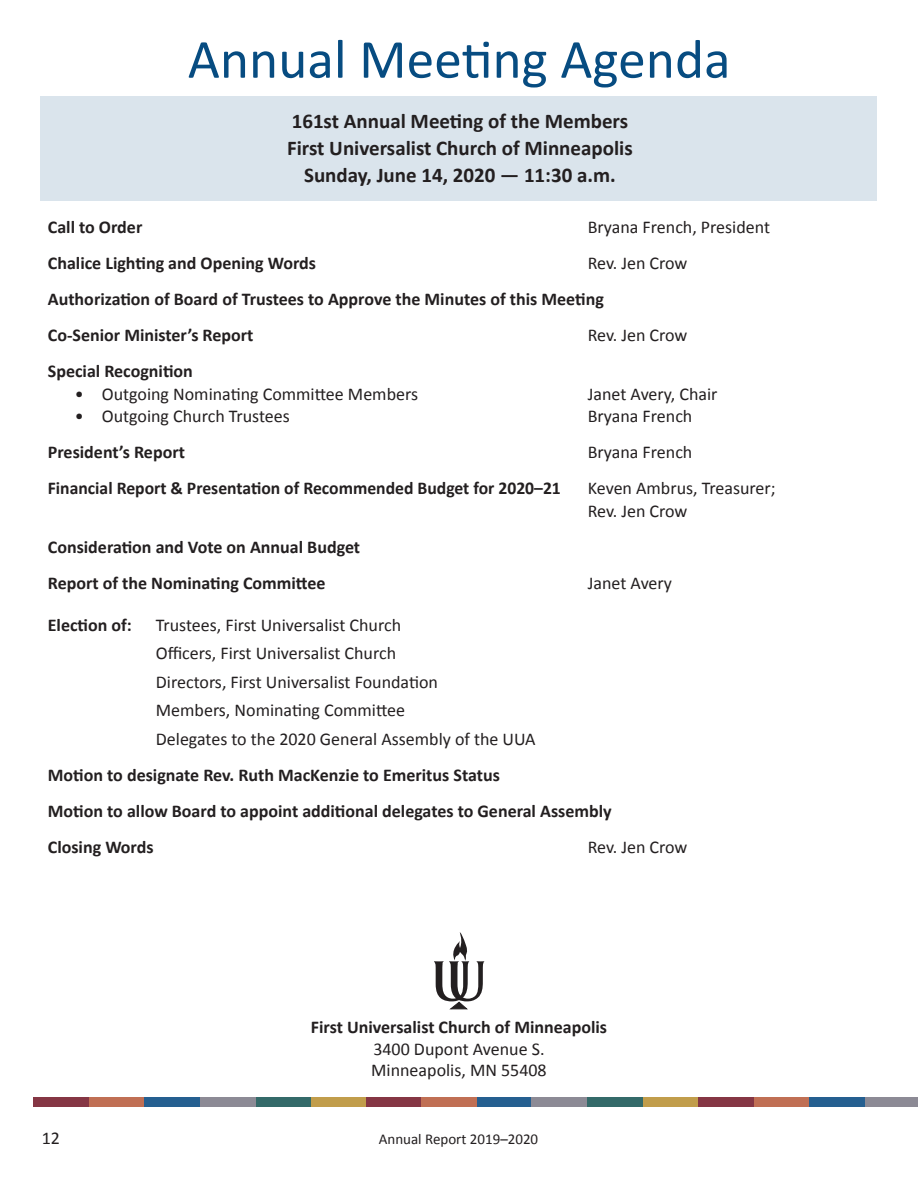
<style>
.page{position:relative;width:918px;height:1188px;background:#fff}
.page>*{position:absolute;margin:0;border:0;box-sizing:border-box;transform-origin:0 0}
.t1{font:55.5px "Calibri";color:#074c81}
.t2{font:700 21px/27px "Calibri";color:#231f20;text-align:center}
.t3{font:700 18px/36px "Calibri";color:#231f20}
.t4{font:18px/28.5px "Calibri";color:#231f20}
.t5{font:15px "Calibri";color:#231f20}
</style>
<div class="page">
<svg style="left:434px;top:932px;width:51px;height:77px"></svg>
<div style="left:40px;top:96px;width:837px;height:105px;background:#dae4ec"></div>
<div style="left:642px;top:1098px;width:56px;height:9px;background:#c19d4b"></div>
<div style="left:754px;top:1098px;width:55px;height:9px;background:#c06f54"></div>
<div style="left:311px;top:1098px;width:56px;height:9px;background:#c19d4b"></div>
<div style="left:477px;top:1098px;width:55px;height:9px;background:#255f90"></div>
<div style="left:532px;top:1098px;width:55px;height:9px;background:#8c8a95"></div>
<div style="left:587px;top:1098px;width:56px;height:9px;background:#346a69"></div>
<div style="left:367px;top:1098px;width:55px;height:9px;background:#853644"></div>
<div style="left:421px;top:1098px;width:56px;height:9px;background:#c06f54"></div>
<div style="left:698px;top:1098px;width:56px;height:9px;background:#853644"></div>
<div style="left:809px;top:1098px;width:56px;height:9px;background:#255f90"></div>
<div style="left:865px;top:1098px;width:53px;height:9px;background:#8c8a95"></div>
<div style="left:256px;top:1098px;width:55px;height:9px;background:#346a69"></div>
<div style="left:89px;top:1098px;width:55px;height:9px;background:#c06f54"></div>
<div style="left:33px;top:1098px;width:56px;height:9px;background:#853644"></div>
<div style="left:144px;top:1098px;width:56px;height:9px;background:#255f90"></div>
<div style="left:200px;top:1098px;width:56px;height:9px;background:#8c8a95"></div>
<h1 class="t1" style="left:188px;top:24px;width:544px">Annual Meeting Agenda</h1>
<p class="t2" style="left:287px;top:107px;width:347px">161st Annual Meeting of the Members<br>First Universalist Church of Minneapolis<br>Sunday, June 14, 2020 — 11:30 a.m.</p>
<p class="t3" style="left:48px;top:209px;width:96px">Call to Order</p>
<p class="t4" style="left:588px;top:213px;width:184px">Bryana French, President</p>
<p class="t3" style="left:48px;top:245px;width:270px">Chalice Lighting and Opening Words</p>
<p class="t4" style="left:588px;top:249px;width:101px">Rev. Jen Crow</p>
<p class="t3" style="left:48px;top:281px;width:558px">Authorization of Board of Trustees to Approve the Minutes of this Meeting<br>Co-Senior Minister’s Report</p>
<p class="t4" style="left:588px;top:321px;width:101px">Rev. Jen Crow</p>
<p class="t3" style="left:48px;top:353px;width:147px">Special Recognition</p>
<p class="t4" style="left:75px;top:380px;width:345px">• Outgoing Nominating Committee Members</p>
<p class="t4" style="left:588px;top:380px;width:131px">Janet Avery, Chair</p>
<p class="t4" style="left:75px;top:402px;width:217px">• Outgoing Church Trustees</p>
<p class="t4" style="left:588px;top:402px;width:106px">Bryana French</p>
<p class="t3" style="left:48px;top:434px;width:139px">President’s Report</p>
<p class="t4" style="left:588px;top:438px;width:106px">Bryana French</p>
<p class="t3" style="left:48px;top:470px;width:515px">Financial Report &amp; Presentation of Recommended Budget for 2020–21</p>
<p class="t4" style="left:588px;top:477px;width:189px;line-height:22.5px">Keven Ambrus, Treasurer;<br>Rev. Jen Crow</p>
<p class="t3" style="left:48px;top:529px;width:314px">Consideration and Vote on Annual Budget<br>Report of the Nominating Committee</p>
<p class="t4" style="left:588px;top:569px;width:86px">Janet Avery</p>
<p class="t3" style="left:48px;top:607px;width:86px">Election of:</p>
<p class="t4" style="left:156px;top:611px;width:381px">Trustees, First Universalist Church<br>Officers, First Universalist Church<br>Directors, First Universalist Foundation<br>Members, Nominating Committee<br>Delegates to the 2020 General Assembly of the UUA</p>
<p class="t3" style="left:48px;top:757px;width:565px">Motion to designate Rev. Ruth MacKenzie to Emeritus Status<br>Motion to allow Board to appoint additional delegates to General Assembly<br>Closing Words</p>
<p class="t4" style="left:588px;top:833px;width:101px">Rev. Jen Crow</p>
<p class="t3" style="left:311px;top:1009px;width:298px">First Universalist Church of Minneapolis</p>
<p class="t4" style="left:371px;top:1038px;width:177px;line-height:21.6px">3400 Dupont Avenue S.<br>Minneapolis, MN 55408</p>
<p class="t4" style="left:42px;top:1124px;width:20px">12</p>
<p class="t5" style="left:379px;top:1130px;width:161px">Annual Report 2019–2020</p>
</div>
